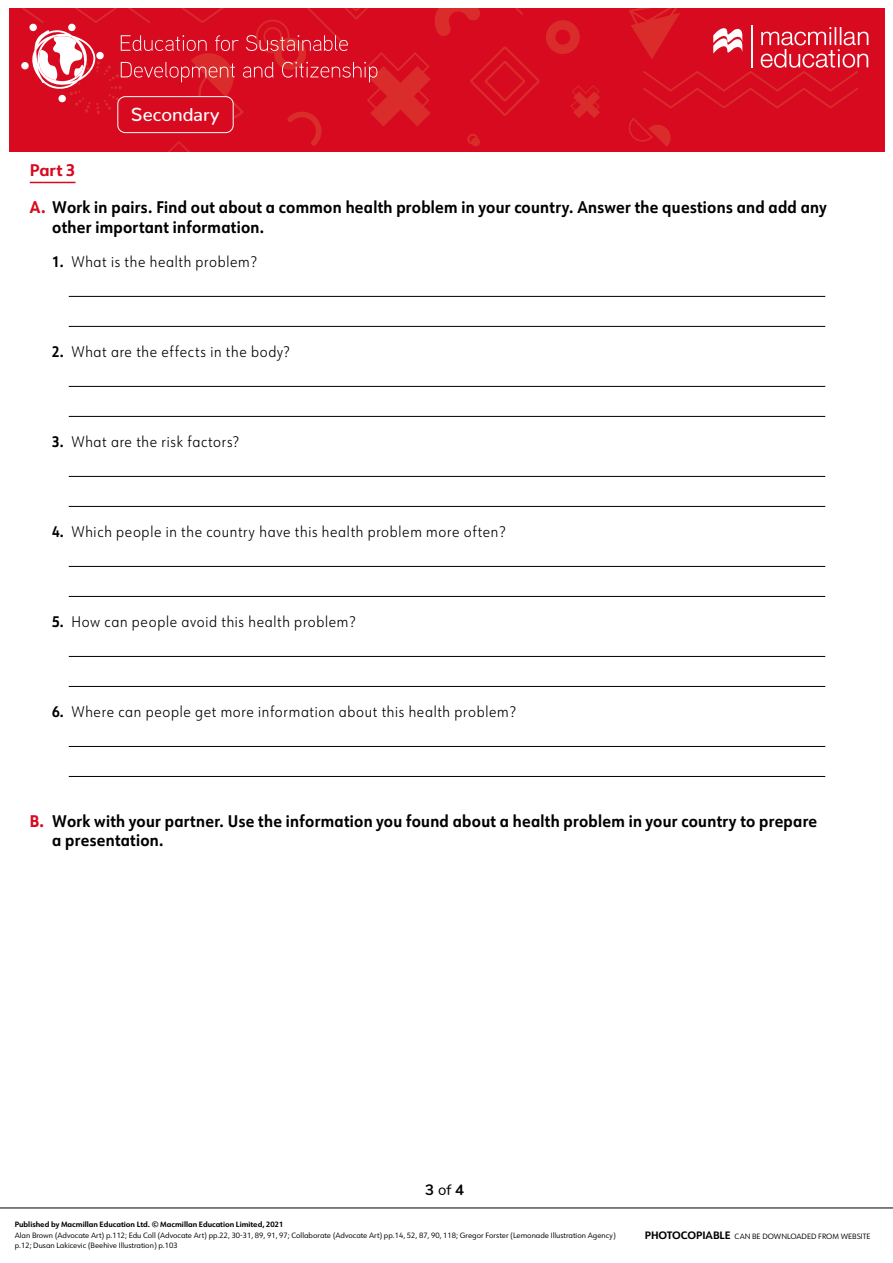
<style>
.page{position:relative;width:893px;height:1263px;background:#fff}
.page>*{position:absolute;margin:0;border:0;box-sizing:border-box;transform-origin:0 0}
.t1{font:500 18.6px "Nunito";color:#fff}
.WS__Rubric__6Pts{font:700 16.5px/19.5px "URW Form";letter-spacing:.02em;color:#000;scale:.9 1}
.Ws__Subhead{font:700 16.5px "URW Form";color:#d70a20}
.WS__Numbered_list{font:300 15px "URW Form";letter-spacing:.05em;color:#000;scale:.9 1}
.t2{font:700 15px "Nunito";color:#000}
.t3{font:7.5px/10.5px "URW Form";color:#000}
.t4{font:700 7.5px "URW Form";color:#000}
.t5{font:7.5px "URW Form";color:#000}
.s1{font-weight:800;color:#d70a20}
.s2{font-weight:700}
.s3{font-weight:400}
.s4{font-weight:700;font-size:10.5px}
</style>
<div class="page">
<div style="left:9px;top:9px;width:876px;height:143px;background:#d70a20"></div>
<svg style="left:546px;top:9px;width:322px;height:138px"></svg>
<svg style="left:21px;top:9px;width:519px;height:143px"></svg>
<div style="left:118px;top:97px;width:115px;height:36px;background:#d70a20;border-radius:8px"></div>
<div style="left:117px;top:96px;width:117px;height:37px;border:1px solid #fff;border-radius:8px"></div>
<hr style="left:0;top:1208px;width:893px;height:1px;background:#000">
<hr style="left:30px;top:182px;width:46px;height:1px;background:#d70a20">
<hr style="left:69px;top:296px;width:756px;height:1px;background:#000">
<hr style="left:69px;top:326px;width:756px;height:1px;background:#000">
<hr style="left:69px;top:386px;width:756px;height:1px;background:#000">
<hr style="left:69px;top:416px;width:756px;height:1px;background:#000">
<hr style="left:69px;top:476px;width:756px;height:1px;background:#000">
<hr style="left:69px;top:506px;width:756px;height:1px;background:#000">
<hr style="left:69px;top:566px;width:756px;height:1px;background:#000">
<hr style="left:69px;top:596px;width:756px;height:1px;background:#000">
<hr style="left:69px;top:656px;width:756px;height:1px;background:#000">
<hr style="left:69px;top:686px;width:756px;height:1px;background:#000">
<hr style="left:69px;top:746px;width:756px;height:1px;background:#000">
<hr style="left:69px;top:776px;width:756px;height:1px;background:#000">
<p class="t1" style="left:131px;top:98px;width:90px">Secondary</p>
<p class="Ws__Subhead" style="left:30px;top:158px;width:47px">Part 3</p>
<p class="WS__Rubric__6Pts" style="left:52px;top:197px;width:862px;text-indent:-22px"><span class="s1">A.</span> Work in pairs. Find out about a common health problem in your country. Answer the questions and add any other important information.</p>
<p class="WS__Numbered_list" style="left:52px;top:251px;width:229px"><span class="s2">1.</span> What is the health problem?</p>
<p class="WS__Numbered_list" style="left:52px;top:341px;width:265px"><span class="s2">2.</span> What are the effects in the body?</p>
<p class="WS__Numbered_list" style="left:52px;top:431px;width:209px"><span class="s2">3.</span> What are the risk factors?</p>
<p class="WS__Numbered_list" style="left:52px;top:521px;width:505px"><span class="s2">4.</span> Which people in the country have this health problem more often?</p>
<p class="WS__Numbered_list" style="left:52px;top:611px;width:339px"><span class="s2">5.</span> How can people avoid this health problem?</p>
<p class="WS__Numbered_list" style="left:52px;top:701px;width:517px"><span class="s2">6.</span> Where can people get more information about this health problem?</p>
<p class="WS__Rubric__6Pts" style="left:52px;top:810px;width:851px;text-indent:-22px"><span class="s1">B.</span> Work with your partner. Use the information you found about a health problem in your country to prepare a presentation.</p>
<p class="t2" style="left:425px;top:1179px;width:41px">3 <span class="s3">of</span> 4</p>
<p class="t4" style="left:15px;top:1219px;width:270px">Published by Macmillan Education Ltd. © Macmillan Education Limited, 2021</p>
<p class="t3" style="left:15px;top:1230px;width:602px">Alan Brown (Advocate Art) p.112; Edu Coll (Advocate Art) pp.22, 30-31, 89, 91, 97; Collaborate (Advocate Art) pp.14, 52, 87, 90, 118; Gregor Forster (Lemonade Illustration Agency) p.12; Dusan Lakicevic (Beehive Illustration) p.103</p>
<p class="t5" style="left:645px;top:1231px;width:227px"><span class="s4">PHOTOCOPIABLE</span> CAN BE DOWNLOADED FROM WEBSITE</p>
</div>
